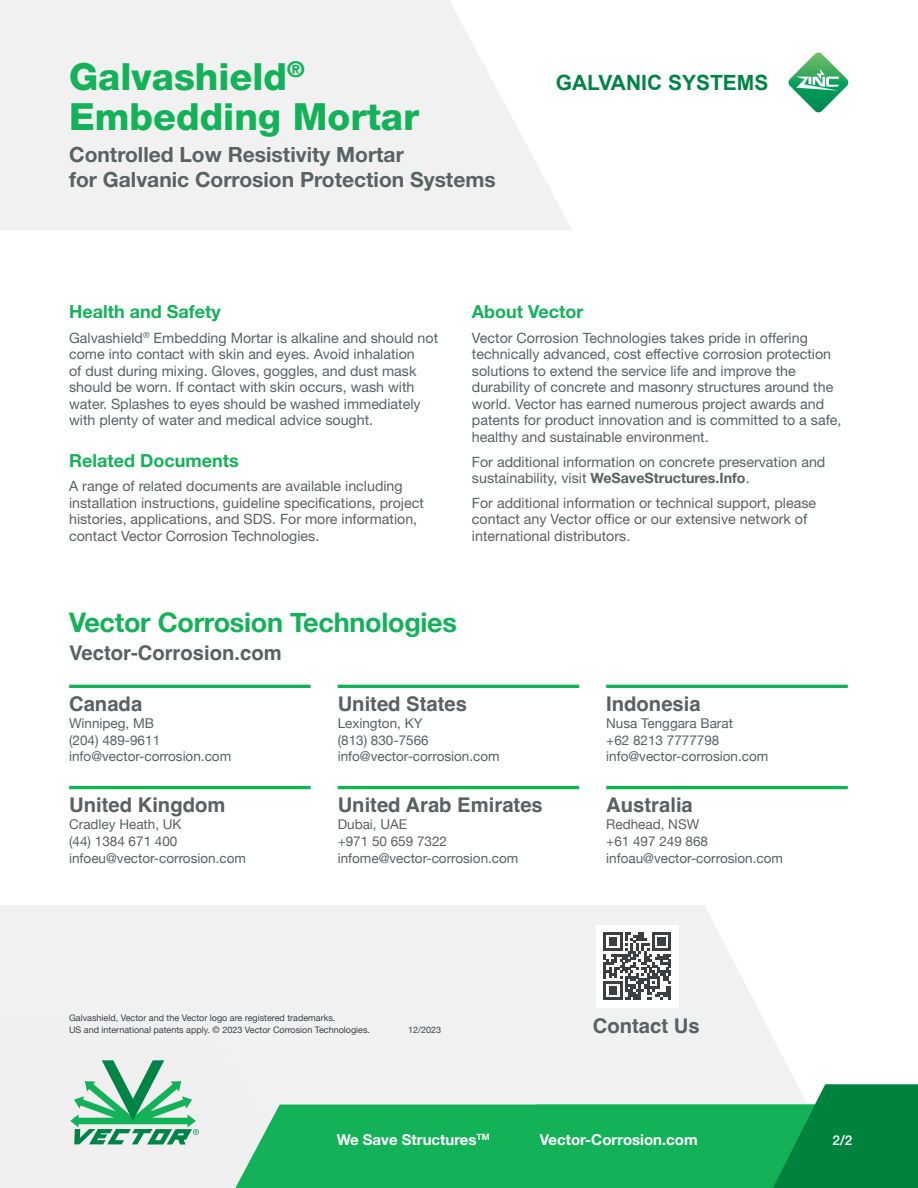
<style>
.page{position:relative;width:918px;height:1188px;background:#fff}
.page>*{position:absolute;margin:0;border:0;box-sizing:border-box;transform-origin:0 0}
.t1{font:800 37.5px/40.5px "Helvetica Neue LT Std";color:#13b258}
.t2{font:700 27px "Helvetica Neue";letter-spacing:-.01em;color:#13b258}
.t3{font:700 21px/25.5px "Helvetica Neue LT Std";color:#596161}
.t4{font:700 21px "Arial";color:#008445}
.Location{font:700 20.25px "Helvetica";color:#596161}
.Subheading_Green{font:700 18px "Helvetica Neue LT Std";color:#13b258}
.Regular_Paragraph{font:700 18px "Helvetica Neue LT Std";color:#13b258}
.Body{font:700 15px "Helvetica Neue";color:#fff}
.Regular_Paragraph-2{font:14.25px/16.5px "Helvetica Neue LT Std";color:#596161}
.Small_Copy{font:13.5px/16.8px "Helvetica Neue";color:#596161}
.t5{font:500 13.5px "Helvetica Neue LT Std";color:#fff}
.Smallest_Copy{font:9px/11.9px "Helvetica Neue";color:#3c4043}
.s1{font-weight:700}
</style>
<div class="page">
<div style="left:0;top:905px;width:796px;height:200px;background:#f1f1f1"></div>
<div style="left:0;top:1022px;width:299px;height:166px;background:#f0f0f0"></div>
<svg style="left:235px;top:1105px;width:257px;height:83px;background:#26b765"></svg>
<svg style="left:492px;top:1084px;width:426px;height:104px;background:#2fae68"></svg>
<svg style="left:0;top:0;width:572px;height:230px;fill:#f1f1f1"></svg>
<svg style="left:788px;top:52px;width:61px;height:61px"></svg>
<hr style="left:69px;top:685px;width:242px;height:3px;background:#13b258">
<hr style="left:69px;top:786px;width:242px;height:3px;background:#13b258">
<hr style="left:338px;top:685px;width:241px;height:3px;background:#13b258">
<hr style="left:338px;top:786px;width:241px;height:3px;background:#13b258">
<hr style="left:606px;top:685px;width:242px;height:3px;background:#13b258">
<hr style="left:606px;top:786px;width:242px;height:3px;background:#13b258">
<div style="left:596px;top:925px;width:82px;height:82px;background:#fff"></div>
<svg style="left:603px;top:932px;width:68px;height:68px"></svg>
<svg style="left:70px;top:1060px;width:129px;height:84px"></svg>
<p class="t1" style="left:69px;top:56px;width:352px">Galvashield<sup>®<br></sup>Embedding Mortar</p>
<p class="t3" style="left:69px;top:141px;width:428px">Controlled Low Resistivity Mortar<br>for Galvanic Corrosion Protection Systems</p>
<p class="t4" style="left:556px;top:69px;width:214px">GALVANIC SYSTEMS</p>
<p class="Regular_Paragraph" style="left:69px;top:300px;width:153px">Health and Safety</p>
<p class="Regular_Paragraph-2" style="left:69px;top:329px;width:371px">Galvashield<sup>®</sup> Embedding Mortar is alkaline and should not come into contact with skin and eyes. Avoid inhalation<br>of dust during mixing. Gloves, goggles, and dust mask should be worn. If contact with skin occurs, wash with water. Splashes to eyes should be washed immediately with plenty of water and medical advice sought.</p>
<h2 class="Subheading_Green" style="left:69px;top:449px;width:171px">Related Documents</h2>
<p class="Regular_Paragraph-2" style="left:69px;top:478px;width:356px">A range of related documents are available including installation instructions, guideline specifications, project histories, applications, and SDS. For more information, contact Vector Corrosion Technologies.</p>
<h2 class="Subheading_Green" style="left:472px;top:300px;width:113px">About Vector</h2>
<p class="Regular_Paragraph-2" style="left:472px;top:329px;width:371px">Vector Corrosion Technologies takes pride in offering technically advanced, cost effective corrosion protection solutions to extend the service life and improve the durability of concrete and masonry structures around the world. Vector has earned numerous project awards and patents for product innovation and is committed to a safe, healthy and sustainable environment.</p>
<p class="Regular_Paragraph-2" style="left:472px;top:453px;width:355px">For additional information on concrete preservation and sustainability, visit <span class="s1">WeSaveStructures.Info</span>.</p>
<p class="Regular_Paragraph-2" style="left:472px;top:494px;width:346px">For additional information or technical support, please contact any Vector office or our extensive network of international distributors.</p>
<h3 class="t2" style="left:69px;top:602px;width:389px">Vector Corrosion Technologies</h3>
<h4 class="Location" style="left:69px;top:641px;width:214px">Vector-Corrosion.com</h4>
<p class="Location" style="left:69px;top:691px;width:75px">Canada</p>
<p class="Small_Copy" style="left:69px;top:715px;width:164px">Winnipeg, MB<br>(204) 489-9611 info@vector-corrosion.com</p>
<p class="Location" style="left:69px;top:793px;width:158px">United Kingdom</p>
<p class="Small_Copy" style="left:69px;top:816px;width:178px">Cradley Heath, UK<br>(44) 1384 671 400 infoeu@vector-corrosion.com</p>
<p class="Location" style="left:338px;top:691px;width:131px">United States</p>
<p class="Small_Copy" style="left:338px;top:715px;width:164px">Lexington, KY<br>(813) 830-7566 info@vector-corrosion.com</p>
<p class="Location" style="left:338px;top:793px;width:207px">United Arab Emirates</p>
<p class="Small_Copy" style="left:338px;top:816px;width:182px">Dubai, UAE<br>+971 50 659 7322 infome@vector-corrosion.com</p>
<p class="Location" style="left:606px;top:691px;width:96px">Indonesia</p>
<p class="Small_Copy" style="left:606px;top:715px;width:164px">Nusa Tenggara Barat<br>+62 8213 7777798 info@vector-corrosion.com</p>
<p class="Location" style="left:606px;top:793px;width:88px">Australia</p>
<p class="Small_Copy" style="left:606px;top:816px;width:178px">Redhead, NSW<br>+61 497 249 868 infoau@vector-corrosion.com</p>
<p class="Smallest_Copy" style="left:69px;top:1012px;width:302px">Galvashield, Vector and the Vector logo are registered trademarks.<br>US and international patents apply. © 2023 Vector Corrosion Technologies.</p>
<p class="Smallest_Copy" style="left:408px;top:1024px;width:35px">12/2023</p>
<p class="Location" style="left:593px;top:1013px;width:108px">Contact Us</p>
<p class="Body" style="left:337px;top:1127px;width:155px">We Save Structures<sup>TM</sup></p>
<p class="Body" style="left:540px;top:1127px;width:159px">Vector-Corrosion.com</p>
<p class="t5" style="left:833px;top:1132px;width:21px">2/2</p>
</div>
